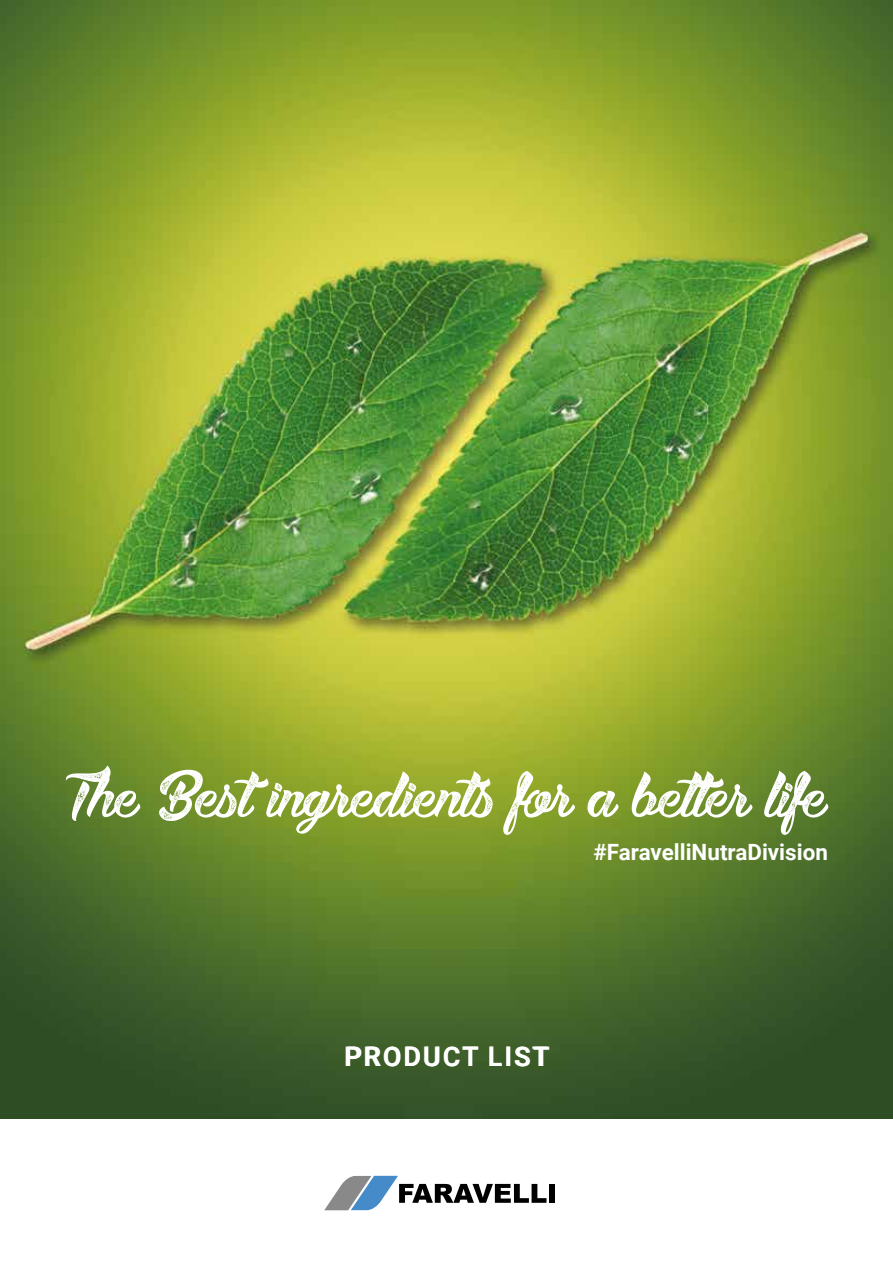
<style>
.page{position:relative;width:893px;height:1263px;background:#fff}
.page>*{position:absolute;margin:0;border:0;box-sizing:border-box;transform-origin:0 0}
.t1{font:86.25px "Boulevard Saint Denis";color:#fff}
.t2{font:700 27px "Roboto";letter-spacing:.075em;color:#fff}
.t3{font:700 22.35px "Roboto";color:#fff}
</style>
<div class="page">
<img style="left:0;top:0;width:893px;height:1118px">
<svg style="left:324px;top:1176px;width:222px;height:34px"></svg>
<div style="left:549px;top:1184px;width:6px;height:19px;background:#000"></div>
<p class="t1" style="left:66px;top:757px;width:764px">The Best ingredients for a better life</p>
<p class="t3" style="left:594px;top:836px;width:236px">#FaravelliNutraDivision</p>
<p class="t2" style="left:344px;top:1037px;width:207px">PRODUCT LIST</p>
</div>
